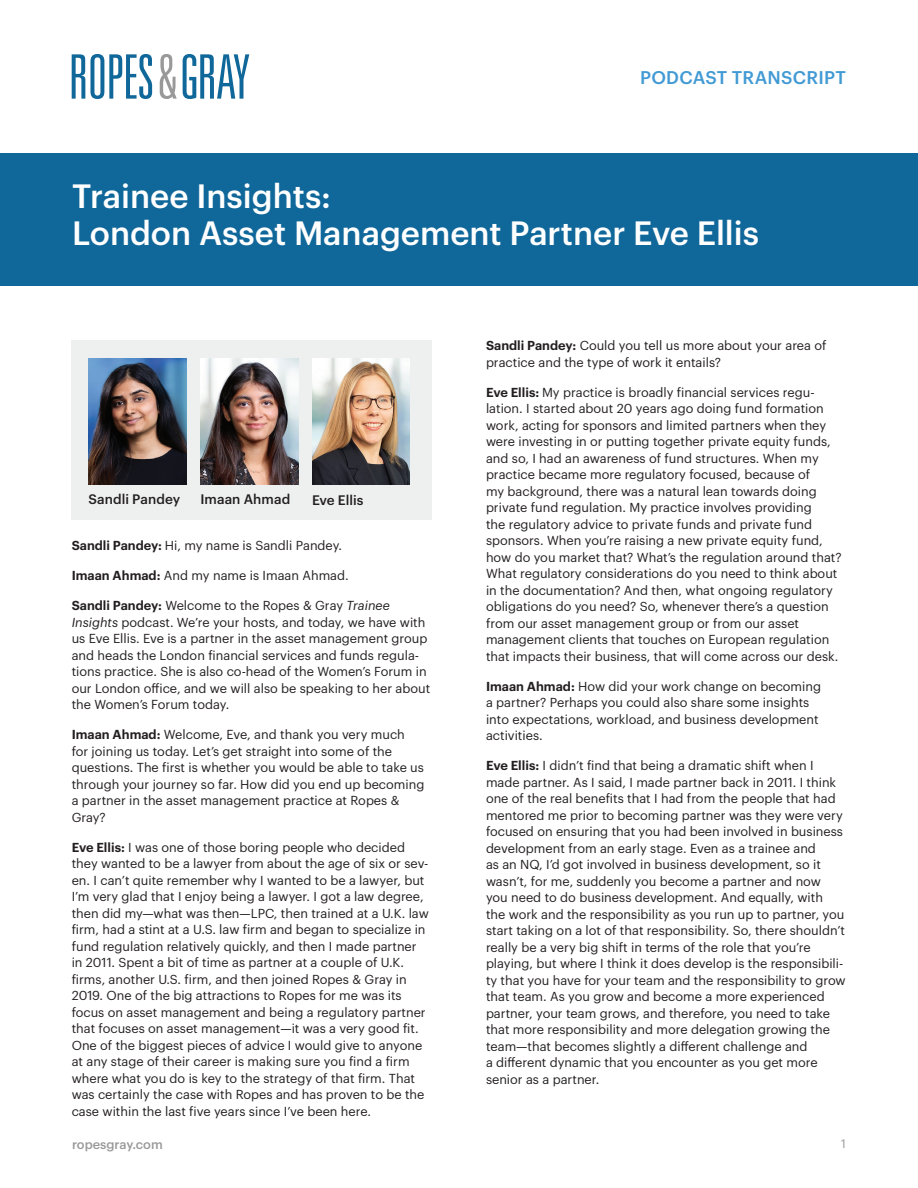
<style>
.page{position:relative;width:918px;height:1188px;background:#fff}
.page>*{position:absolute;margin:0;border:0;box-sizing:border-box;transform-origin:0 0}
.t1{font:500 33px/37.5px "Graphik";color:#fff}
.t2{font:500 18px "Graphik";letter-spacing:.015em;color:#429ad4}
.t3{font:500 13.5px "Graphik";letter-spacing:.005em;color:#231f20}
.t4{font:12.75px/16.5px "Graphik";color:#231f20}
.t5{font:500 12.75px "Graphik";color:#999}
.t6{font:12px "Graphik";color:#999}
.s1{font-weight:600}
.s2{font-style:italic}
</style>
<div class="page">
<div style="left:0;top:153px;width:918px;height:133px;background:#10679a"></div>
<svg style="left:72px;top:54px;width:80px;height:45px"></svg>
<svg style="left:160px;top:54px;width:17px;height:45px"></svg>
<svg style="left:183px;top:54px;width:66px;height:45px"></svg>
<div style="left:72px;top:340px;width:360px;height:180px;background:#eef0f0"></div>
<img style="left:89px;top:358px;width:97px;height:126px">
<img style="left:312px;top:358px;width:98px;height:126px">
<img style="left:200px;top:358px;width:98px;height:126px">
<h2 class="t2" style="left:640px;top:63px;width:207px">PODCAST TRANSCRIPT</h2>
<h1 class="t1" style="left:72px;top:174px;width:689px">Trainee Insights:<br>London Asset Management Partner Eve Ellis</h1>
<p class="t3" style="left:89px;top:489px;width:93px">Sandli Pandey</p>
<p class="t3" style="left:200px;top:489px;width:91px">Imaan Ahmad</p>
<p class="t3" style="left:312px;top:490px;width:53px">Eve Ellis</p>
<p class="t4" style="left:72px;top:536px;width:272px"><span class="s1">Sandli Pandey:</span> Hi, my name is Sandli Pandey.</p>
<p class="t4" style="left:72px;top:566px;width:279px"><span class="s1">Imaan Ahmad:</span> And my name is Imaan Ahmad.</p>
<p class="t4" style="left:72px;top:596px;width:360px"><span class="s1">Sandli Pandey:</span> Welcome to the Ropes &amp; Gray <span class="s2">Trainee Insights</span> podcast. We’re your hosts, and today, we have with us Eve Ellis. Eve is a partner in the asset management group and heads the London financial services and funds regula&shy;tions practice. She is also co-head of the Women’s Forum in our London office, and we will also be speaking to her about the Women’s Forum today.</p>
<p class="t4" style="left:72px;top:725px;width:354px"><span class="s1">Imaan Ahmad:</span> Welcome, Eve, and thank you very much for joining us today. Let’s get straight into some of the questions. The first is whether you would be able to take us through your journey so far. How did you end up becoming a partner in the asset management practice at Ropes &amp; Gray?</p>
<p class="t4" style="left:72px;top:838px;width:359px"><span class="s1">Eve Ellis:</span> I was one of those boring people who decided they wanted to be a lawyer from about the age of six or sev&shy;en. I can’t quite remember why I wanted to be a lawyer, but I’m very glad that I enjoy being a lawyer. I got a law degree, then did my—what was then—LPC, then trained at a U.K. law firm, had a stint at a U.S. law firm and began to specialize in fund regulation relatively quickly, and then I made partner in 2011. Spent a bit of time as partner at a couple of U.K. firms, another U.S. firm, and then joined Ropes &amp; Gray in 2019. One of the big attractions to Ropes for me was its focus on asset management and being a regulatory partner that focuses on asset management—it was a very good fit.<br>One of the biggest pieces of advice I would give to anyone at any stage of their career is making sure you find a firm where what you do is key to the strategy of that firm. That was certainly the case with Ropes and has proven to be the case within the last five years since I’ve been here.</p>
<p class="t4" style="left:486px;top:336px;width:342px"><span class="s1">Sandli Pandey:</span> Could you tell us more about your area of practice and the type of work it entails?</p>
<p class="t4" style="left:486px;top:383px;width:357px"><span class="s1">Eve Ellis:</span> My practice is broadly financial services regu&shy;lation. I started about 20 years ago doing fund formation work, acting for sponsors and limited partners when they were investing in or putting together private equity funds, and so, I had an awareness of fund structures. When my practice became more regulatory focused, because of<br>my background, there was a natural lean towards doing private fund regulation. My practice involves providing<br>the regulatory advice to private funds and private fund sponsors. When you’re raising a new private equity fund, how do you market that? What’s the regulation around that?<br>What regulatory considerations do you need to think about in the documentation? And then, what ongoing regulatory obligations do you need? So, whenever there’s a question from our asset management group or from our asset management clients that touches on European regulation that impacts their business, that will come across our desk.</p>
<p class="t4" style="left:486px;top:677px;width:337px"><span class="s1">Imaan Ahmad:</span> How did your work change on becoming a partner? Perhaps you could also share some insights into expectations, workload, and business development activities.</p>
<p class="t4" style="left:486px;top:756px;width:361px"><span class="s1">Eve Ellis:</span> I didn’t find that being a dramatic shift when I made partner. As I said, I made partner back in 2011. I think one of the real benefits that I had from the people that had mentored me prior to becoming partner was they were very focused on ensuring that you had been involved in business development from an early stage. Even as a trainee and<br>as an NQ, I’d got involved in business development, so it wasn’t, for me, suddenly you become a partner and now you need to do business development. And equally, with<br>the work and the responsibility as you run up to partner, you start taking on a lot of that responsibility. So, there shouldn’t really be a very big shift in terms of the role that you’re playing, but where I think it does develop is the responsibili&shy;ty that you have for your team and the responsibility to grow that team. As you grow and become a more experienced partner, your team grows, and therefore, you need to take that more responsibility and more delegation growing the team—that becomes slightly a different challenge and<br>a different dynamic that you encounter as you get more senior as a partner.</p>
<p class="t5" style="left:72px;top:1134px;width:92px">ropesgray.com</p>
<p class="t6" style="left:841px;top:1135px;width:6px">1</p>
</div>
